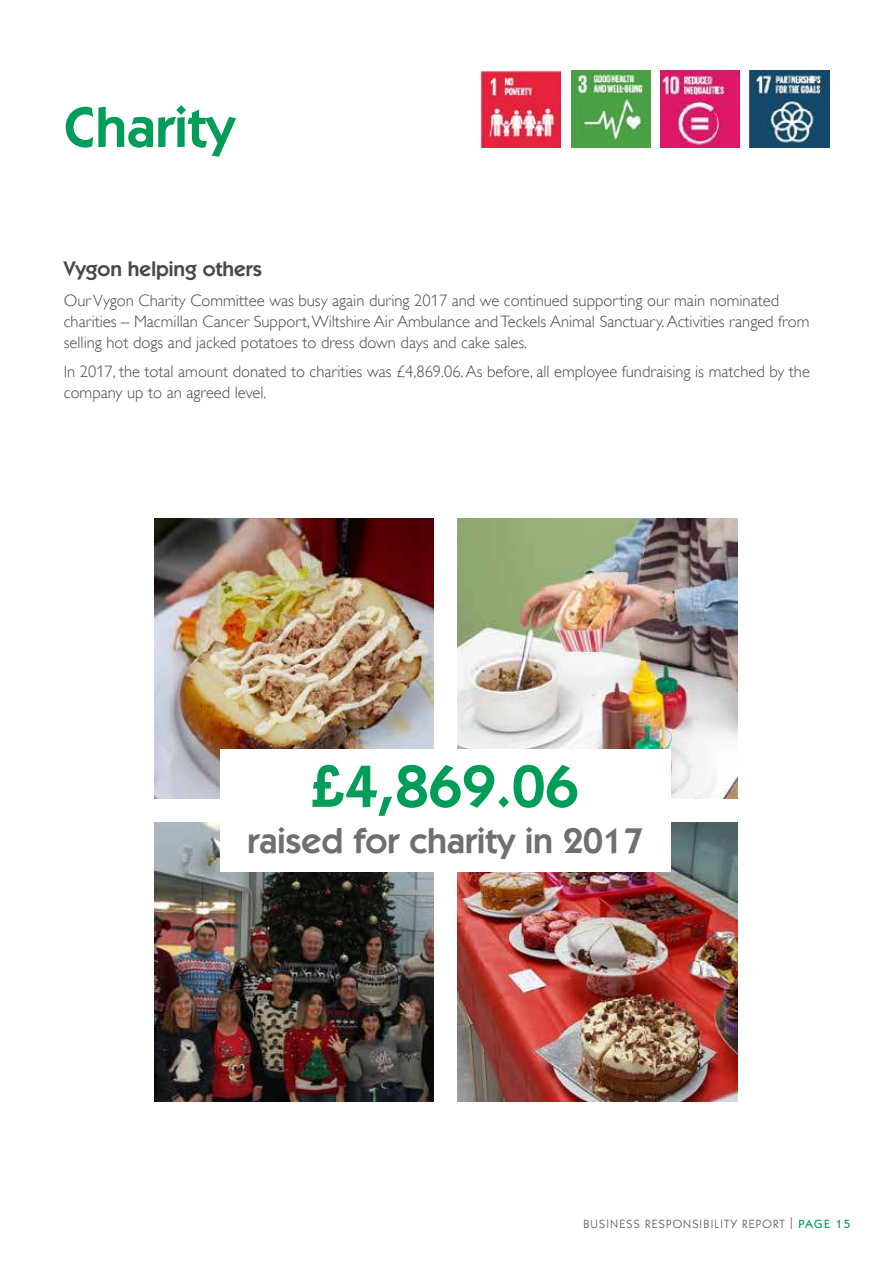
<style>
.page{position:relative;width:893px;height:1263px;background:#fff}
.page>*{position:absolute;margin:0;border:0;box-sizing:border-box;transform-origin:0 0}
.t1{font:600 59.85px "ITC Kabel Std";color:#009d58}
.t2{font:600 57px "ITC Kabel Std";color:#009d58}
.t3{font:600 36px "ITC Kabel Std";color:#6f6f6e}
.t4{font:600 21px "ITC Kabel Std";color:#4a4948}
.t5{font:300 16.5px/21px "Gill Alt One";color:#4a4948}
.t6{font:12px "ITC Kabel Std";letter-spacing:.1em;color:#575656}
.s1{color:#921137}
.s2{font-weight:500;color:#009d58}
</style>
<div class="page">
<img style="left:750px;top:70px;width:79px;height:78px">
<img style="left:660px;top:70px;width:80px;height:78px">
<img style="left:571px;top:70px;width:80px;height:78px">
<img style="left:480px;top:70px;width:80px;height:78px">
<img style="left:154px;top:519px;width:280px;height:279px">
<img style="left:154px;top:822px;width:280px;height:279px">
<img style="left:458px;top:519px;width:279px;height:279px">
<img style="left:458px;top:822px;width:279px;height:279px">
<div style="left:220px;top:749px;width:451px;height:123px;background:#fff"></div>
<h2 class="t2" style="left:64px;top:104px;width:172px">Charity</h2>
<p class="t4" style="left:64px;top:260px;width:200px">Vygon helping others</p>
<p class="t5" style="left:64px;top:291px;width:747px">Our Vygon Charity Committee was busy again during 2017 and we continued supporting our main nominated charities – Macmillan Cancer Support, Wiltshire Air Ambulance and Teckels Animal Sanctuary. Activities ranged from selling hot dogs and jacked potatoes to dress down days and cake sales.</p>
<p class="t5" style="left:64px;top:362px;width:748px">In 2017, the total amount donated to charities was £4,869.06<span class="s1">.</span> As before, all employee fundraising is matched by the company up to an agreed level.</p>
<h1 class="t1" style="left:312px;top:762px;width:268px">£4,869.06</h1>
<h3 class="t3" style="left:248px;top:826px;width:397px">raised for charity in 2017</h3>
<p class="t6" style="left:583px;top:1219px;width:268px">BUSINESS RESPONSIBILITY REPORT | <span class="s2">PAGE 15</span></p>
</div>
